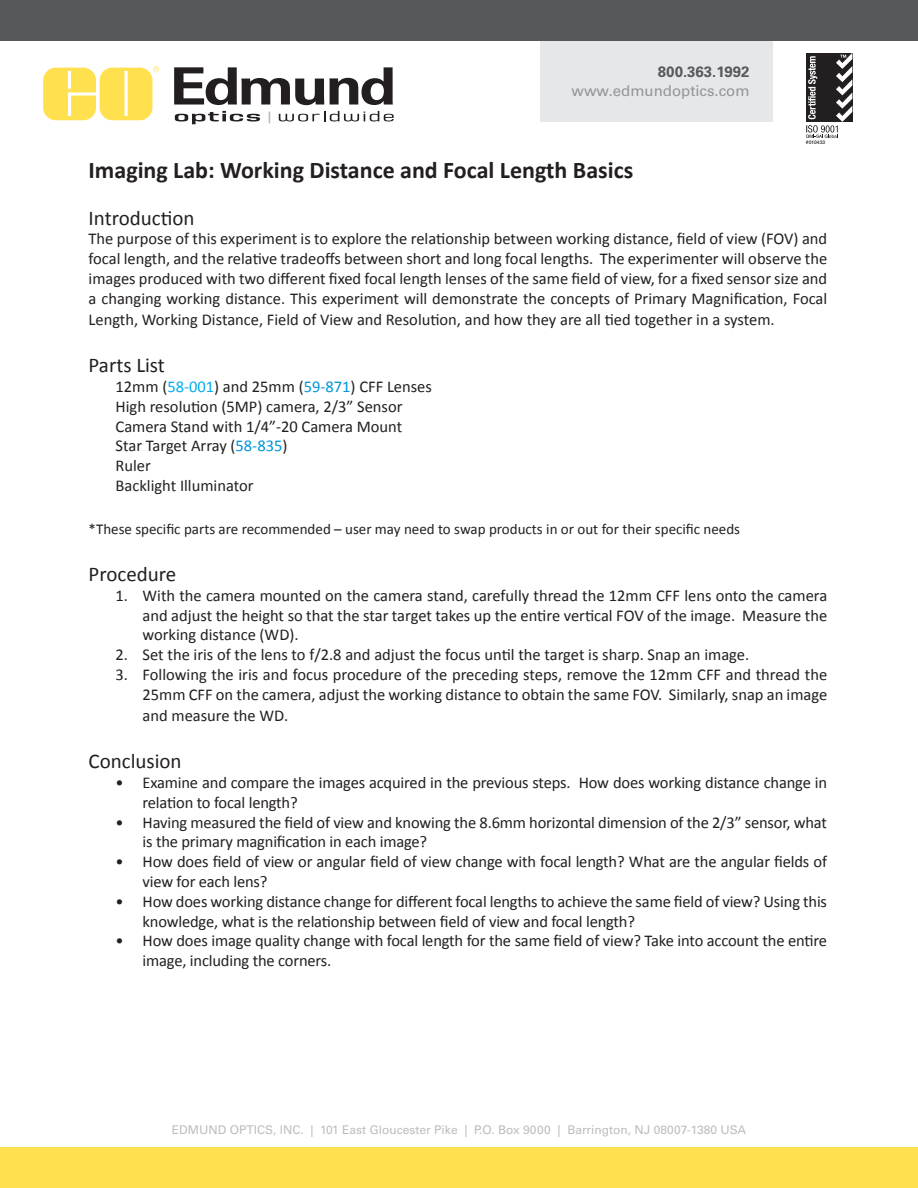
<style>
.page{position:relative;width:918px;height:1188px;background:#fff}
.page>*{position:absolute;margin:0;border:0;box-sizing:border-box;transform-origin:0 0}
.t1{font:700 24px "Calibri";color:#231f20}
.t2{font:21px "Calibri";color:#231f20}
.t3{font:16.5px/19.8px "Calibri";letter-spacing:-.01em;color:#231f20}
.t4{font:15px "Calibri";color:#231f20}
.t5{font:15px "Univers LT Std";color:#939598}
.t6{font:700 15px "Univers LT Std";color:#57585a}
.t7{font:12px "Univers LT Std";color:#bcbdc0}
.t8{font:500 4.95px "Helvetica Neue";color:#231f20}
.s1{color:#00aeef}
.s2{color:#0095d9}
</style>
<div class="page">
<div style="left:540px;top:29px;width:232px;height:93px;background:#e6e7e9"></div>
<div style="left:0;top:0;width:918px;height:40px;background:#57585a"></div>
<div style="left:0;top:1148px;width:918px;height:40px;background:#ffe04e"></div>
<svg style="left:174px;top:67px;width:219px;height:38px"></svg>
<svg style="left:43px;top:66px;width:116px;height:54px"></svg>
<svg style="left:175px;top:111px;width:85px;height:13px"></svg>
<svg style="left:279px;top:111px;width:115px;height:10px"></svg>
<svg style="left:806px;top:53px;width:46px;height:85px"></svg>
<p class="t6" style="left:658px;top:63px;width:93px">800.363.1992</p>
<p class="t5" style="left:572px;top:82px;width:180px">www.edmundoptics.com</p>
<p class="t8" style="left:806px;top:139px;width:21px">#010433</p>
<p class="t1" style="left:89px;top:155px;width:546px">Imaging Lab: Working Distance and Focal Length Basics</p>
<p class="t2" style="left:89px;top:204px;width:107px">Introduction</p>
<p class="t3" style="left:89px;top:229px;width:740px;text-align:justify">The purpose of this experiment is to explore the relationship between working distance, field of view (FOV) and focal length, and the relative tradeoffs between short and long focal lengths. The experimenter will observe the images produced with two different fixed focal length lenses of the same field of view, for a fixed sensor size and a changing working distance. This experiment will demonstrate the concepts of Primary Magnification, Focal</p>
<p class="t3" style="left:89px;top:310px;width:688px">Length, Working Distance, Field of View and Resolution, and how they are all tied together in a system.</p>
<p class="t2" style="left:89px;top:352px;width:78px">Parts List</p>
<p class="t3" style="left:116px;top:377px;width:318px">12mm (<span class="s1">58-001</span>) and 25mm (<span class="s2">59-871</span>) CFF Lenses</p>
<p class="t3" style="left:116px;top:397px;width:289px">High resolution (5MP) camera, 2/3” Sensor</p>
<p class="t3" style="left:116px;top:416px;width:288px">Camera Stand with 1/4”-20 Camera Mount</p>
<p class="t3" style="left:116px;top:436px;width:173px">Star Target Array (<span class="s2">58-835</span>)</p>
<p class="t3" style="left:116px;top:456px;width:37px">Ruler</p>
<p class="t3" style="left:116px;top:476px;width:140px">Backlight Illuminator</p>
<p class="t4" style="left:89px;top:520px;width:653px">*These specific parts are recommended – user may need to swap products in or out for their specific needs</p>
<p class="t2" style="left:89px;top:561px;width:89px">Procedure</p>
<p class="t3" style="left:143px;top:586px;width:686px;text-align:justify;text-indent:-27px">1. With the camera mounted on the camera stand, carefully thread the 12mm CFF lens onto the camera and adjust the height so that the star target takes up the entire vertical FOV of the image. Measure the working distance (WD).</p>
<p class="t3" style="left:116px;top:645px;width:635px">2. Set the iris of the lens to f/2.8 and adjust the focus until the target is sharp. Snap an image.</p>
<p class="t3" style="left:116px;top:665px;width:713px;text-align:right">3. Following the iris and focus procedure of the preceding steps, remove the 12mm CFF and thread the<br>25mm CFF on the camera, adjust the working distance to obtain the same FOV. Similarly, snap an image</p>
<p class="t3" style="left:143px;top:706px;width:147px">and measure the WD.</p>
<p class="t2" style="left:89px;top:748px;width:95px">Conclusion</p>
<p class="t3" style="left:143px;top:773px;width:686px;text-indent:-27px">• Examine and compare the images acquired in the previous steps. How does working distance change in relation to focal length?</p>
<p class="t3" style="left:143px;top:812px;width:686px;text-indent:-27px">• Having measured the field of view and knowing the 8.6mm horizontal dimension of the 2/3” sensor, what is the primary magnification in each image?</p>
<p class="t3" style="left:143px;top:852px;width:686px;text-indent:-27px">• How does field of view or angular field of view change with focal length? What are the angular fields of view for each lens?</p>
<p class="t3" style="left:143px;top:892px;width:686px;text-indent:-27px">• How does working distance change for different focal lengths to achieve the same field of view? Using this knowledge, what is the relationship between field of view and focal length?</p>
<p class="t3" style="left:143px;top:931px;width:686px;text-indent:-27px">• How does image quality change with focal length for the same field of view? Take into account the entire image, including the corners.</p>
<p class="t7" style="left:172px;top:1122px;width:576px">EDMUND OPTICS, INC. | 101 East Gloucester Pike | P.O. Box 9000 | Barrington, NJ 08007-1380 USA</p>
</div>
